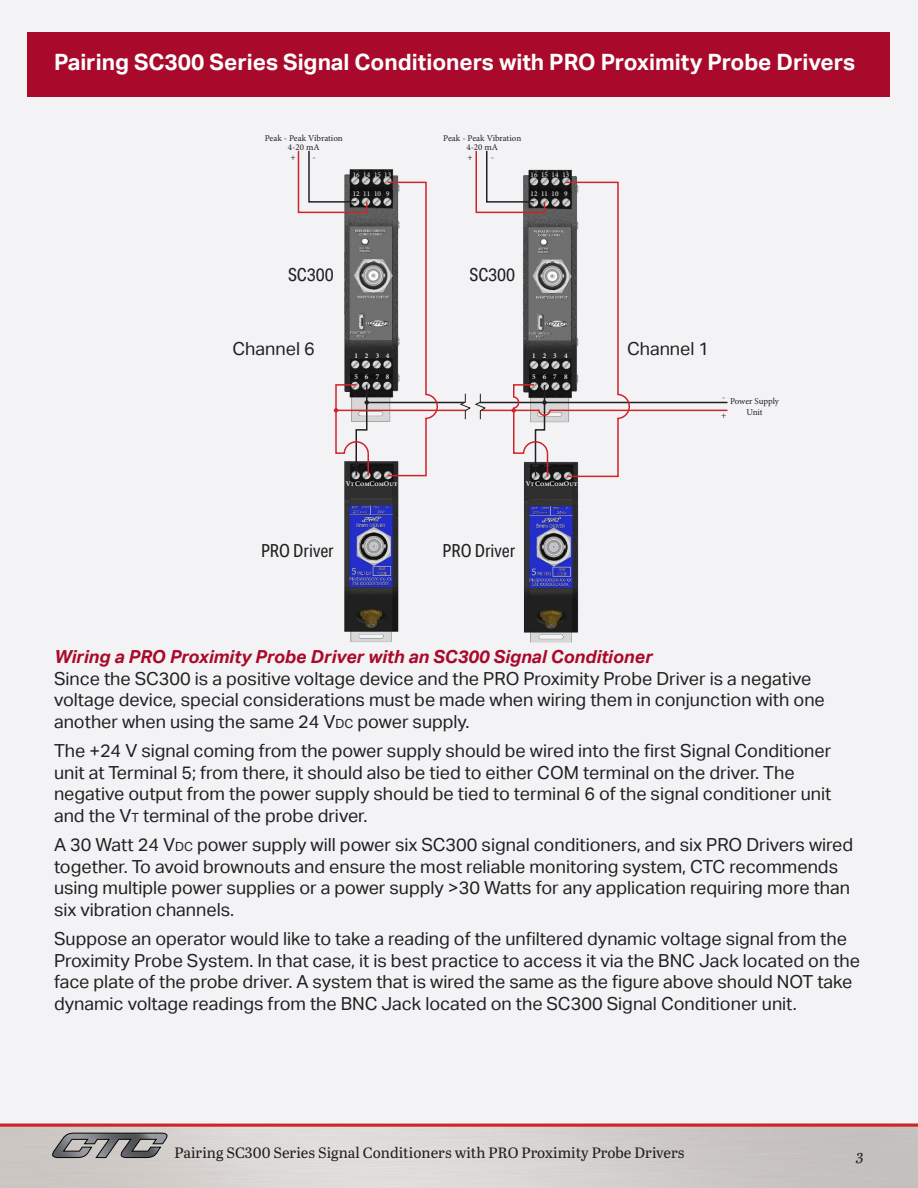
<style>
.page{position:relative;width:918px;height:1188px;background:#f3f3f5}
.page>*{position:absolute;margin:0;border:0;box-sizing:border-box;transform-origin:0 0}
.t1{font:700 22.5px "Aktiv Grotesk";color:#fff}
.t2{font:18px/21.6px "Aktiv Grotesk";color:#231f20}
.t3{font:italic 700 18px "Aktiv Grotesk";color:#a90a2b}
.t4{font:18px "Aktiv Grotesk Cd";color:#231f20}
.t5{font:15px "Abril Text";color:#231f20}
.t6{font:italic 15px "Abril Text";color:#231f20}
.t7{font:9px/10.8px "Minion Pro";letter-spacing:-.005em;color:#231f20;text-align:center}
.t8{font:600 7.2px "Minion Pro";letter-spacing:-.005em;color:#fff}
.t9{font:7.2px "Minion Pro";color:#fff}
.s1{font-style:inherit}
.s2{font-size:12.6px}
</style>
<div class="page">
<hr style="left:0;top:1124px;width:918px;height:3px;background:#d1232a">
<svg style="left:52px;top:1133px;width:116px;height:25px;background:#858484"></svg>
<div style="left:27px;top:32px;width:862px;height:65px;background:#a90a2b"></div>
<img style="left:344px;top:461px;width:235px;height:182px">
<img style="left:344px;top:169px;width:233px;height:254px">
<hr style="left:550px;top:410px;width:178px;height:1px;background:#d1232a">
<hr style="left:367px;top:402px;width:361px;height:1px;background:#231f20">
<svg style="left:297px;top:150px;width:71px;height:64px"></svg>
<hr style="left:336px;top:410px;width:203px;height:1px;background:#d1232a">
<svg style="left:475px;top:150px;width:71px;height:64px"></svg>
<svg style="left:564px;top:181px;width:67px;height:297px"></svg>
<svg style="left:386px;top:181px;width:53px;height:296px"></svg>
<svg style="left:334px;top:383px;width:36px;height:94px"></svg>
<svg style="left:512px;top:383px;width:40px;height:95px"></svg>
<svg style="left:459px;top:393px;width:27px;height:27px"></svg>
<p class="t1" style="left:54px;top:49px;width:803px">Pairing SC300 Series Signal Conditioners with PRO Proximity Probe Drivers</p>
<p class="t7" style="left:265px;top:133px;width:80px">Peak - Peak Vibration</p>
<p class="t7" style="left:288px;top:142px;width:33px">4-20 mA</p>
<p class="t7" style="left:290px;top:151px;width:7px">+</p>
<p class="t7" style="left:312px;top:151px;width:5px">-</p>
<p class="t7" style="left:443px;top:133px;width:80px">Peak - Peak Vibration</p>
<p class="t7" style="left:466px;top:142px;width:33px">4-20 mA</p>
<p class="t7" style="left:467px;top:151px;width:7px">+</p>
<p class="t7" style="left:491px;top:151px;width:5px">-</p>
<p class="t9" style="left:353px;top:170px;width:8px">16</p>
<p class="t9" style="left:363px;top:170px;width:8px">14</p>
<p class="t9" style="left:374px;top:170px;width:19px">15 13</p>
<p class="t9" style="left:531px;top:170px;width:8px">16</p>
<p class="t9" style="left:541px;top:170px;width:8px">15</p>
<p class="t9" style="left:552px;top:170px;width:8px">14</p>
<p class="t9" style="left:562px;top:170px;width:8px">13</p>
<p class="t9" style="left:353px;top:189px;width:8px">12</p>
<p class="t9" style="left:363px;top:189px;width:8px">11</p>
<p class="t9" style="left:374px;top:189px;width:8px">10</p>
<p class="t9" style="left:386px;top:189px;width:5px">9</p>
<p class="t9" style="left:531px;top:189px;width:8px">12</p>
<p class="t9" style="left:541px;top:189px;width:8px">11</p>
<p class="t9" style="left:552px;top:189px;width:8px">10</p>
<p class="t9" style="left:564px;top:189px;width:5px">9</p>
<p class="t4" style="left:288px;top:264px;width:47px">SC300</p>
<p class="t4" style="left:470px;top:264px;width:47px">SC300</p>
<p class="t2" style="left:232px;top:338px;width:84px">Channel 6</p>
<p class="t2" style="left:627px;top:338px;width:84px">Channel 1</p>
<p class="t8" style="left:354px;top:351px;width:5px">1</p>
<p class="t8" style="left:365px;top:351px;width:5px">2</p>
<p class="t8" style="left:376px;top:351px;width:5px">3</p>
<p class="t8" style="left:386px;top:351px;width:5px">4</p>
<p class="t8" style="left:532px;top:351px;width:5px">1</p>
<p class="t8" style="left:543px;top:351px;width:5px">2</p>
<p class="t8" style="left:553px;top:351px;width:5px">3</p>
<p class="t8" style="left:564px;top:351px;width:5px">4</p>
<p class="t8" style="left:354px;top:372px;width:5px">5</p>
<p class="t8" style="left:365px;top:372px;width:5px">6</p>
<p class="t8" style="left:376px;top:372px;width:5px">7</p>
<p class="t8" style="left:386px;top:372px;width:5px">8</p>
<p class="t8" style="left:532px;top:372px;width:5px">5</p>
<p class="t8" style="left:543px;top:372px;width:5px">6</p>
<p class="t8" style="left:553px;top:372px;width:5px">7</p>
<p class="t8" style="left:564px;top:372px;width:5px">8</p>
<p class="t7" style="left:730px;top:396px;width:50px">Power Supply<br>Unit</p>
<p class="t7" style="left:722px;top:392px;width:5px">-</p>
<p class="t7" style="left:721px;top:410px;width:7px">+</p>
<p class="t8" style="left:346px;top:479px;width:54px">Vt ComComOut</p>
<p class="t8" style="left:526px;top:479px;width:54px">Vt ComComOut</p>
<p class="t4" style="left:261px;top:540px;width:74px">PRO Driver</p>
<p class="t4" style="left:442px;top:540px;width:74px">PRO Driver</p>
<p class="t3" style="left:54px;top:646px;width:600px">Wiring a PRO Proximity Probe Driver with an SC300 Signal Conditioner</p>
<p class="t2" style="left:54px;top:668px;width:772px">Since the SC300 is a positive voltage device and the PRO Proximity Probe Driver is a negative voltage device, special considerations must be made when wiring them in conjunction with one another when using the same 24 <span class="s1">V</span><span class="s2">dc</span> power supply.</p>
<p class="t2" style="left:54px;top:740px;width:779px">The +24 V signal coming from the power supply should be wired into the first Signal Conditioner unit at Terminal 5; from there, it should also be tied to either COM terminal on the driver. The negative output from the power supply should be tied to terminal 6 of the signal conditioner unit and the <span class="s1">V</span><span class="s2">t</span> terminal of the probe driver.</p>
<p class="t2" style="left:54px;top:834px;width:801px">A 30 Watt 24 <span class="s1">V</span><span class="s2">dc</span> power supply will power six SC300 signal conditioners, and six PRO Drivers wired together. To avoid brownouts and ensure the most reliable monitoring system, CTC recommends using multiple power supplies or a power supply &gt;30 Watts for any application requiring more than six vibration channels.</p>
<p class="t2" style="left:54px;top:928px;width:808px">Suppose an operator would like to take a reading of the unfiltered dynamic voltage signal from the Proximity Probe System. In that case, it is best practice to access it via the BNC Jack located on the face plate of the probe driver. A system that is wired the same as the figure above should NOT take dynamic voltage readings from the BNC Jack located on the SC300 Signal Conditioner unit.</p>
<p class="t5" style="left:175px;top:1142px;width:511px">Pairing SC300 Series Signal Conditioners with PRO Proximity Probe Drivers</p>
<p class="t6" style="left:857px;top:1144px;width:9px">3</p>
</div>
